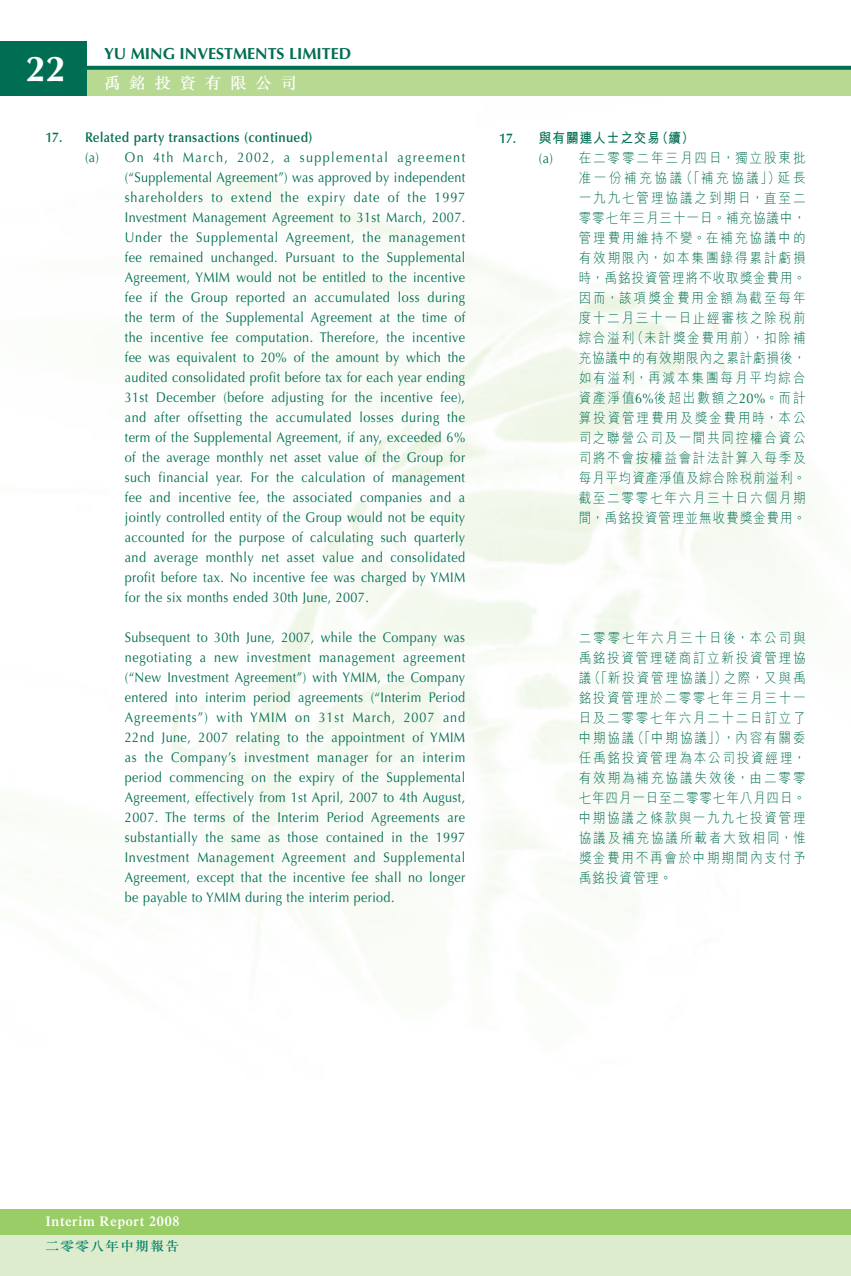
<style>
.page{position:relative;width:851px;height:1276px;background:#fff}
.page>*{position:absolute;margin:0;border:0;box-sizing:border-box;transform-origin:0 0}
.t1{font:700 36px "Optima LT Std";color:#fff}
.t2{font:700 16px "Optima LT Std";color:#006e53}
.t3{font:16px "M Sung HK Medium B5 pc H";letter-spacing:.5em;color:#fff;scale:1.05 1}
.t4{font:14px/20px "Optima LT Std";letter-spacing:.03em;color:#006e53;text-align:justify;scale:.9 1}
.t5{font:14px/20px "M Hei HK Light B5 pc H";letter-spacing:.135em;color:#006e53;text-align:justify;scale:.9 1}
.t6{font:600 14px "Optima LT Std";letter-spacing:.025em;color:#006e53;scale:.9 1}
.t7{font:600 14px "Times LT Std";letter-spacing:.05em;color:#fff}
.t8{font:14px "M Hei HK Bold B5 pc H";letter-spacing:.075em;color:#006e53;scale:.9 1}
.t9{font:13px "M Sung HK Medium B5 pc H";letter-spacing:.1em;color:#007d65;scale:1.05 1}
.s1{font-family:"Optima LT Std";font-weight:600}
.s2{font-family:"Optima LT Std"}
</style>
<div class="page">
<div style="left:0;top:67px;width:850px;height:29px;background:#b7d991"></div>
<div style="left:0;top:42px;width:86px;height:54px;background:#006e53"></div>
<div style="left:0;top:1228px;width:850px;height:48px;background:#ddeccd"></div>
<div style="left:0;top:1209px;width:850px;height:26px;background:#99cd65"></div>
<svg style="left:86px;top:66px;width:764px;height:4px;background:#097356"></svg>
<img style="left:850px;top:67px;width:1px;height:1209px">
<h1 class="t1" style="left:26px;top:56px;width:42px">22</h1>
<p class="t2" style="left:104px;top:47px;width:249px">YU MING INVESTMENTS LIMITED</p>
<p class="t3" style="left:104px;top:77px;width:185px">禹銘投資有限公司</p>
<p class="t6" style="left:45px;top:132px;width:298px">17. Related party transactions (continued)</p>
<p class="t4" style="left:125px;top:151px;width:379px;text-indent:-40px">(a) On 4th March, 2002, a supplemental agreement (“Supplemental Agreement”) was approved by independent shareholders to extend the expiry date of the 1997<br>Investment Management Agreement to 31st March, 2007.<br>Under the Supplemental Agreement, the management fee remained unchanged. Pursuant to the Supplemental Agreement, YMIM would not be entitled to the incentive fee if the Group reported an accumulated loss during the term of the Supplemental Agreement at the time of the incentive fee computation. Therefore, the incentive fee was equivalent to 20% of the amount by which the audited consolidated profit before tax for each year ending 31st December (before adjusting for the incentive fee), and after offsetting the accumulated losses during the term of the Supplemental Agreement, if any, exceeded 6% of the average monthly net asset value of the Group for such financial year. For the calculation of management fee and incentive fee, the associated companies and a jointly controlled entity of the Group would not be equity accounted for the purpose of calculating such quarterly and average monthly net asset value and consolidated profit before tax. No incentive fee was charged by YMIM for the six months ended 30th June, 2007.</p>
<p class="t4" style="left:125px;top:631px;width:379px">Subsequent to 30th June, 2007, while the Company was negotiating a new investment management agreement (“New Investment Agreement”) with YMIM, the Company entered into interim period agreements (“Interim Period Agreements”) with YMIM on 31st March, 2007 and 22nd June, 2007 relating to the appointment of YMIM as the Company’s investment manager for an interim period commencing on the expiry of the Supplemental Agreement, effectively from 1st April, 2007 to 4th August, 2007. The terms of the Interim Period Agreements are substantially the same as those contained in the 1997<br>Investment Management Agreement and Supplemental Agreement, except that the incentive fee shall no longer be payable to YMIM during the interim period.</p>
<p class="t8" style="left:499px;top:132px;width:218px"><span class="s1">17.</span> 與有關連人士之交易（續）</p>
<p class="t5" style="left:578px;top:150px;width:253px;text-indent:-40px"><span class="s2">(a)</span> 在二零零二年三月四日，獨立股東批准一份補充協議（「補充協議」）延長一九九七管理協議之到期日，直至二零零七年三月三十一日。補充協議中，管理費用維持不變。在補充協議中的有效期限內，如本集團錄得累計虧損時，禹銘投資管理將不收取獎金費用。因而，該項獎金費用金額為截至每年度十二月三十一日止經審核之除稅前綜合溢利（未計獎金費用前），扣除補充協議中的有效期限內之累計虧損後，如有溢利，再減本集團每月平均綜合資產淨值<span class="s2">6%</span>後超出數額之<span class="s2">20%</span>。而計算投資管理費用及獎金費用時，本公司之聯營公司及一間共同控權合資公司將不會按權益會計法計算入每季及每月平均資產淨值及綜合除稅前溢利。截至二零零七年六月三十日六個月期間，禹銘投資管理並無收費獎金費用。</p>
<p class="t5" style="left:578px;top:630px;width:253px">二零零七年六月三十日後，本公司與禹銘投資管理磋商訂立新投資管理協議（「新投資管理協議」）之際，又與禹銘投資管理於二零零七年三月三十一日及二零零七年六月二十二日訂立了中期協議（「中期協議」），內容有關委任禹銘投資管理為本公司投資經理，有效期為補充協議失效後，由二零零七年四月一日至二零零七年八月四日。中期協議之條款與一九九七投資管理協議及補充協議所載者大致相同，惟獎金費用不再會於中期期間內支付予禹銘投資管理。</p>
<p class="t7" style="left:45px;top:1216px;width:135px">Interim Report 2008</p>
<p class="t9" style="left:45px;top:1241px;width:129px">二零零八年中期報告</p>
</div>
